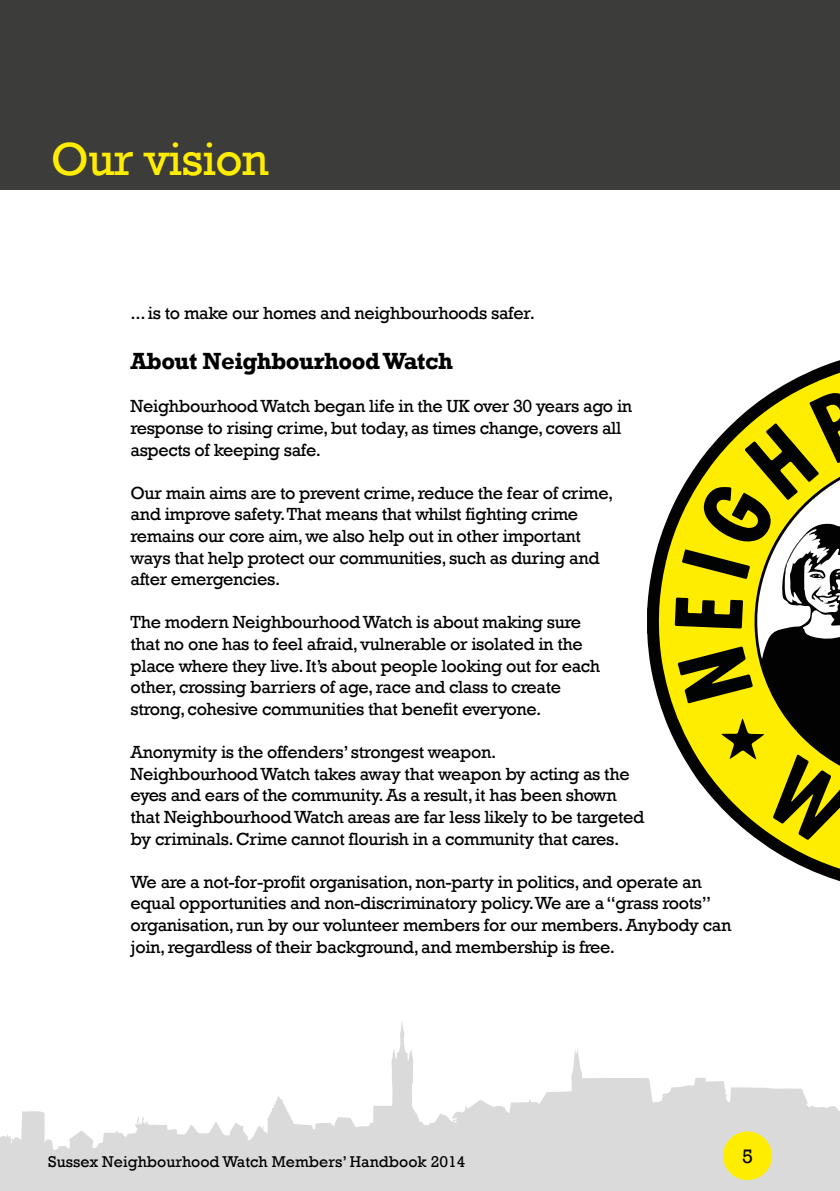
<style>
.page{position:relative;width:840px;height:1191px;background:#fff}
.page>*{position:absolute;margin:0;border:0;box-sizing:border-box;transform-origin:0 0}
.t1{font:47.6px "Rockwell";letter-spacing:-.02em;color:#ffed00}
.t2{font:700 24px "Rockwell";letter-spacing:-.02em;color:#000}
.t3{font:20px "Rockwell";color:#000}
.t4{font:18px/21.6px "Rockwell";letter-spacing:-.02em;color:#000}
.t5{font:16px "Rockwell";color:#000}
</style>
<div class="page">
<svg style="left:0;top:1022px;width:839px;height:169px"></svg>
<div style="left:722px;top:1131px;width:49px;height:49px;background:#ffed00;border-radius:50%"></div>
<div style="left:0;top:0;width:839px;height:189px;background:#3c3c3b"></div>
<svg style="left:647px;top:545px;width:11px;height:153px;fill:#010201"></svg>
<svg style="left:658px;top:360px;width:181px;height:521px"></svg>
<svg style="left:674px;top:370px;width:165px;height:470px"></svg>
<h1 class="t1" style="left:51px;top:132px;width:219px">Our vision</h1>
<p class="t4" style="left:130px;top:302px;width:405px">... is to make our homes and neighbourhoods safer.</p>
<h2 class="t2" style="left:130px;top:346px;width:324px">About Neighbourhood Watch</h2>
<p class="t4" style="left:130px;top:396px;width:503px">Neighbourhood Watch began life in the UK over 30 years ago in response to rising crime, but today, as times change, covers all aspects of keeping safe.</p>
<p class="t4" style="left:130px;top:482px;width:484px">Our main aims are to prevent crime, reduce the fear of crime, and improve safety. That means that whilst fighting crime remains our core aim, we also help out in other important ways that help protect our communities, such as during and after emergencies.</p>
<p class="t4" style="left:130px;top:612px;width:471px">The modern Neighbourhood Watch is about making sure that no one has to feel afraid, vulnerable or isolated in the place where they live. It’s about people looking out for each other, crossing barriers of age, race and class to create strong, cohesive communities that benefit everyone.</p>
<p class="t4" style="left:130px;top:741px;width:515px">Anonymity is the offenders’ strongest weapon.<br>Neighbourhood Watch takes away that weapon by acting as the eyes and ears of the community. As a result, it has been shown that Neighbourhood Watch areas are far less likely to be targeted by criminals. Crime cannot flourish in a community that cares.</p>
<p class="t4" style="left:130px;top:871px;width:602px">We are a not-for-profit organisation, non-party in politics, and operate an equal opportunities and non-discriminatory policy. We are a “grass roots” organisation, run by our volunteer members for our members. Anybody can join, regardless of their background, and membership is free.</p>
<p class="t5" style="left:48px;top:1152px;width:418px">Sussex Neighbourhood Watch Members’ Handbook 2014</p>
<p class="t3" style="left:741px;top:1144px;width:12px">5</p>
</div>
